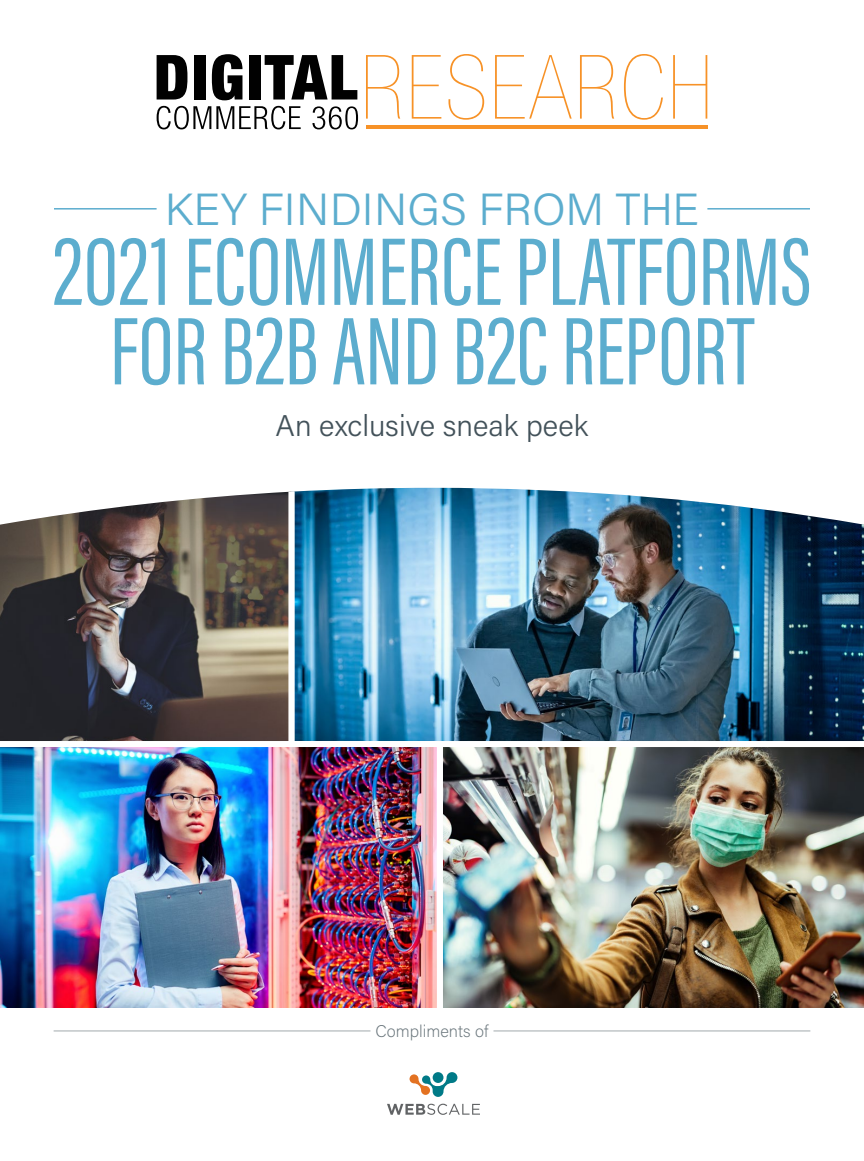
<style>
.page{position:relative;width:864px;height:1161px;background:#fff}
.page>*{position:absolute;margin:0;border:0;box-sizing:border-box;transform-origin:0 0}
.t1{font:99px/79.5px "Acumin Pro Extra Cond";color:#5cadce;text-align:center}
.t2{font:300 45px "Acumin Pro";color:#5cadce}
.t3{font:300 29.85px "Acumin Pro";color:#43525a}
.t4{font:200 16.8px "Acumin Pro";color:#69757b}
</style>
<div class="page">
<img style="left:443px;top:747px;width:421px;height:261px">
<img style="left:294px;top:488px;width:570px;height:253px">
<img style="left:0;top:747px;width:437px;height:261px">
<svg style="left:0;top:491px;width:294px;height:250px;background:#5f5854"></svg>
<svg style="left:410px;top:1072px;width:47px;height:25px"></svg>
<svg style="left:387px;top:1104px;width:93px;height:11px"></svg>
<svg style="left:157px;top:55px;width:30px;height:45px"></svg>
<div style="left:194px;top:55px;width:12px;height:45px;background:#010101"></div>
<svg style="left:212px;top:54px;width:30px;height:46px"></svg>
<div style="left:249px;top:55px;width:11px;height:45px;background:#010101"></div>
<svg style="left:265px;top:55px;width:92px;height:45px"></svg>
<svg style="left:157px;top:106px;width:144px;height:23px"></svg>
<svg style="left:312px;top:106px;width:46px;height:23px"></svg>
<svg style="left:366px;top:55px;width:34px;height:64px"></svg>
<svg style="left:412px;top:55px;width:29px;height:64px"></svg>
<svg style="left:449px;top:54px;width:35px;height:66px"></svg>
<svg style="left:495px;top:55px;width:77px;height:64px"></svg>
<svg style="left:580px;top:55px;width:34px;height:64px"></svg>
<svg style="left:624px;top:54px;width:39px;height:66px"></svg>
<svg style="left:673px;top:55px;width:34px;height:64px"></svg>
<hr style="left:366px;top:126px;width:341px;height:3px;background:#f79227">
<hr style="left:54px;top:208px;width:103px;height:2px;background:#5cadce">
<hr style="left:707px;top:208px;width:103px;height:2px;background:#5cadce">
<hr style="left:54px;top:1031px;width:316px;height:1px;background:#a1a9ac">
<hr style="left:494px;top:1031px;width:316px;height:1px;background:#a1a9ac">
<p class="t2" style="left:165px;top:179px;width:536px">KEY FINDINGS FROM THE</p>
<p class="t1" style="left:53px;top:232px;width:760px">2021 ECOMMERCE PLATFORMS<br>FOR B2B AND B2C REPORT</p>
<p class="t3" style="left:276px;top:405px;width:314px">An exclusive sneak peek</p>
<p class="t4" style="left:375px;top:1019px;width:115px">Compliments of</p>
</div>
